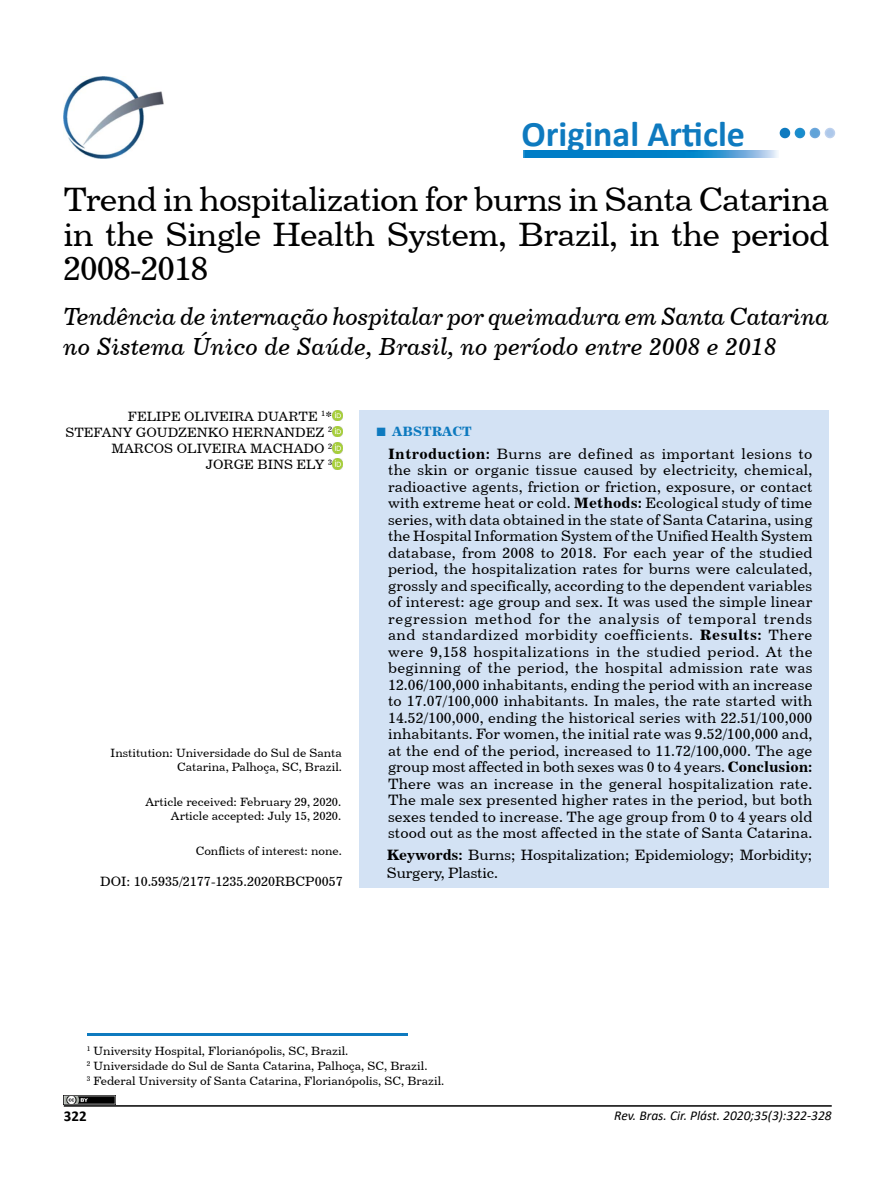
<style>
.page{position:relative;width:893px;height:1191px;background:#fff}
.page>*{position:absolute;margin:0;border:0;box-sizing:border-box;transform-origin:0 0}
.t1{font:700 36px "Calibri";color:#0e7abf}
.t2{font:33.75px/34.5px "Century 731 BT Roman A";letter-spacing:-.025em;color:#000;text-align:justify}
.t3{font:24.75px/29.7px "Century 731 BT Italic A";letter-spacing:-.015em;color:#000}
.t4{font:15px/16.5px "Century 731 BT Roman A";letter-spacing:-.01em;color:#000;text-align:justify}
.t5{font:700 15px "Calibri";color:#000}
.t6{font:13.5px/16.2px "Century 731 BT Roman A";color:#000;text-align:right}
.t7{font:italic 13.5px "Calibri";color:#000}
.t8{font:13.5px "Century 731 BT Bold A";color:#0e7abf}
.t9{font:12px/14.4px "Century 731 BT Roman A";color:#000;text-align:right}
.s1{font-family:"Times New Roman";font-weight:700;font-size:18px}
.s2{font-family:"Century 731 BT Bold A"}
</style>
<div class="page">
<hr style="left:64px;top:1105px;width:768px;height:1px;background:#000">
<svg style="left:332px;top:410px;width:11px;height:43px"></svg>
<svg style="left:332px;top:459px;width:11px;height:10px"></svg>
<img style="left:63px;top:77px;width:101px;height:82px">
<hr style="left:87px;top:1033px;width:320px;height:3px;background:#0e7abf">
<img style="left:64px;top:1095px;width:51px;height:9px">
<img style="left:524px;top:150px;width:254px;height:8px">
<div style="left:780px;top:128px;width:9px;height:9px;background:#0e7abf;border-radius:50%"></div>
<div style="left:780px;top:128px;width:10px;height:10px;border:2px solid #0e7abf;border-radius:50%"></div>
<div style="left:795px;top:128px;width:9px;height:9px;background:#168ece;border-radius:50%"></div>
<div style="left:795px;top:128px;width:10px;height:10px;border:2px solid #228ccb;border-radius:50%"></div>
<div style="left:810px;top:128px;width:9px;height:9px;background:#60a3d8;border-radius:50%"></div>
<div style="left:810px;top:128px;width:10px;height:10px;border:2px solid #6ca6db;border-radius:50%"></div>
<div style="left:825px;top:128px;width:9px;height:9px;background:#adc8ea;border-radius:50%"></div>
<div style="left:825px;top:128px;width:10px;height:10px;border:2px solid #bcd0ed;border-radius:50%"></div>
<div style="left:359px;top:410px;width:470px;height:477px;background:#d3e2f4"></div>
<h1 class="t1" style="left:521px;top:108px;width:225px">Original Article</h1>
<h2 class="t2" style="left:63px;top:182px;width:767px">Trend in hospitalization for burns in Santa Catarina in the Single Health System, Brazil, in the period 2008-2018</h2>
<h3 class="t3" style="left:63px;top:302px;width:767px">Tendência de internação hospitalar por queimadura em Santa Catarina no Sistema Único de Saúde, Brasil, no período entre 2008 e 2018</h3>
<p class="t6" style="left:65px;top:408px;width:268px">FELIPE OLIVEIRA DUARTE <sup>1</sup>*<br>STEFANY GOUDZENKO HERNANDEZ <sup>2<br></sup>MARCOS OLIVEIRA MACHADO <sup>2<br></sup>JORGE BINS ELY <sup>3</sup></p>
<p class="t9" style="left:111px;top:745px;width:233px">Institution: Universidade do Sul de Santa<br>Catarina, Palhoça, SC, Brazil.</p>
<p class="t9" style="left:146px;top:794px;width:197px">Article received: February 29, 2020.<br>Article accepted: July 15, 2020.</p>
<p class="t9" style="left:196px;top:843px;width:148px">Conflicts of interest: none.</p>
<p class="t6" style="left:100px;top:873px;width:244px">DOI: 10.5935/2177-1235.2020RBCP0057</p>
<p class="t8" style="left:376px;top:423px;width:98px"><span class="s1">■</span> ABSTRACT</p>
<p class="t4" style="left:388px;top:445px;width:426px"><span class="s2">Introduction:</span> Burns are defined as important lesions to the skin or organic tissue caused by electricity, chemical, radioactive agents, friction or friction, exposure, or contact with extreme heat or cold. <span class="s2">Methods:</span> Ecological study of time series, with data obtained in the state of Santa Catarina, using the Hospital Information System of the Unified Health System database, from 2008 to 2018. For each year of the studied period, the hospitalization rates for burns were calculated, grossly and specifically, according to the dependent variables of interest: age group and sex. It was used the simple linear regression method for the analysis of temporal trends and standardized morbidity coefficients. <span class="s2">Results:</span> There were 9,158 hospitalizations in the studied period. At the beginning of the period, the hospital admission rate was 12.06/100,000 inhabitants, ending the period with an increase to 17.07/100,000 inhabitants. In males, the rate started with 14.52/100,000, ending the historical series with 22.51/100,000 inhabitants. For women, the initial rate was 9.52/100,000 and, at the end of the period, increased to 11.72/100,000. The age group most affected in both sexes was 0 to 4 years. <span class="s2">Conclusion:<br></span>There was an increase in the general hospitalization rate.<br>The male sex presented higher rates in the period, but both sexes tended to increase. The age group from 0 to 4 years old stood out as the most affected in the state of Santa Catarina.</p>
<p class="t4" style="left:387px;top:845px;width:427px;line-height:18px"><span class="s2">Keywords:</span> Burns; Hospitalization; Epidemiology; Morbidity;<br>Surgery, Plastic.</p>
<p class="t9" style="left:87px;top:1042px;width:359px;line-height:15px;text-align:left"><sup>1</sup> University Hospital, Florianópolis, SC, Brazil.<br><sup>2</sup> Universidade do Sul de Santa Catarina, Palhoça, SC, Brazil.<br><sup>3</sup> Federal University of Santa Catarina, Florianópolis, SC, Brazil.</p>
<p class="t5" style="left:64px;top:1105px;width:24px">322</p>
<p class="t7" style="left:614px;top:1106px;width:219px">Rev. Bras. Cir. Plást. 2020;35(3):322-328</p>
</div>
